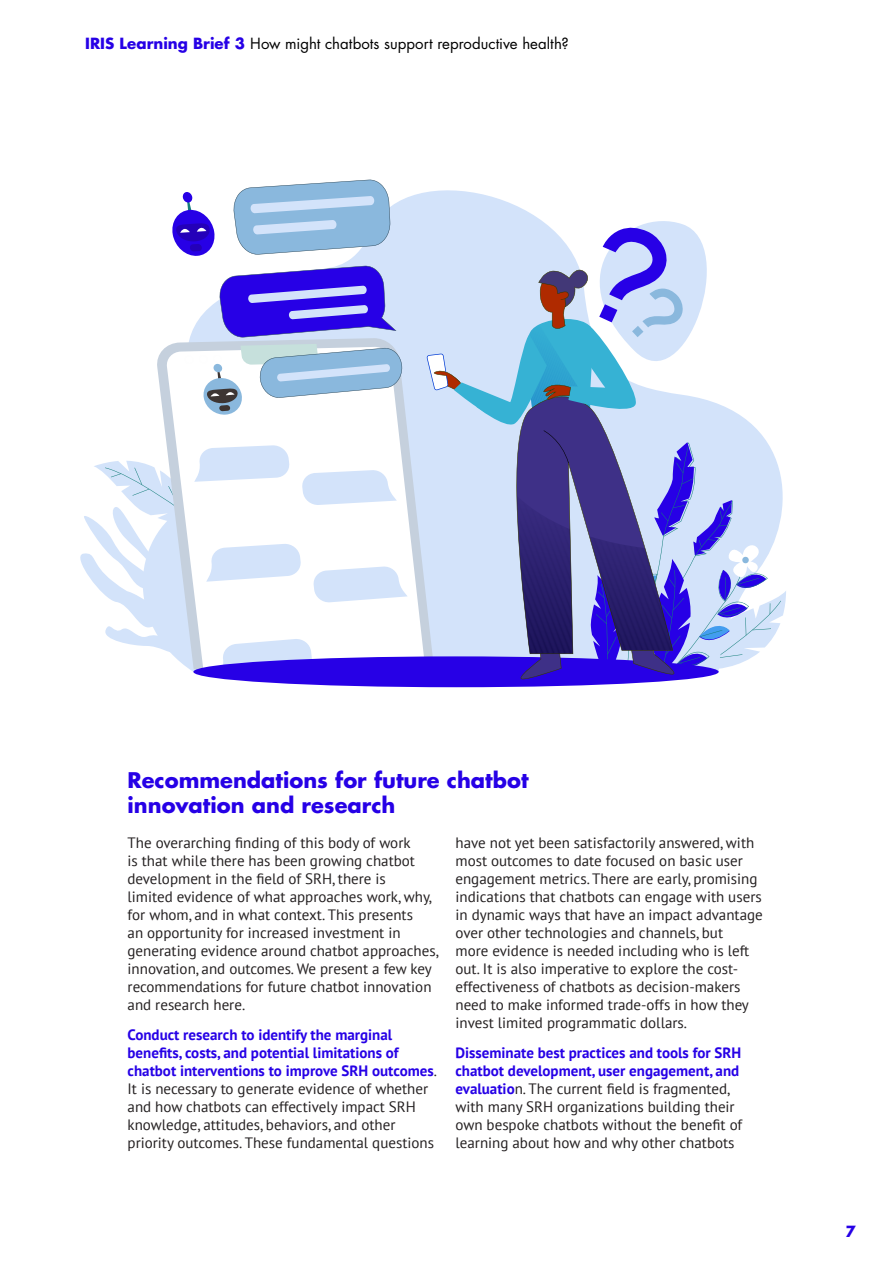
<style>
.page{position:relative;width:893px;height:1263px;background:#fff}
.page>*{position:absolute;margin:0;border:0;box-sizing:border-box;transform-origin:0 0}
.heading_2{font:700 21px/25.2px "Futura Std";color:#2600e6}
.bullet{font:15px/18px "PT Sans";color:#231f20}
.t1{font:15px "Futura Std";letter-spacing:.005em;color:#000}
.t2{font:700 15px "Futura";color:#2600e6}
.s1{font-weight:700;color:#2600e6}
</style>
<div class="page">
<svg style="left:189px;top:190px;width:325px;height:482px;fill:#d3e3fa"></svg>
<svg style="left:157px;top:338px;width:270px;height:318px"></svg>
<svg style="left:185px;top:356px;width:8px;height:8px"></svg>
<svg style="left:80px;top:445px;width:328px;height:224px"></svg>
<div style="left:193px;top:656px;width:526px;height:31px;background:#2700e6;border-radius:50%"></div>
<svg style="left:172px;top:192px;width:44px;height:65px"></svg>
<svg style="left:232px;top:179px;width:159px;height:76px;background:#a6c8e5"></svg>
<svg style="left:199px;top:344px;width:204px;height:71px"></svg>
<svg style="left:218px;top:265px;width:178px;height:73px;background:#6956eb"></svg>
<svg style="left:427px;top:205px;width:359px;height:476px"></svg>
<p class="t1" style="left:85px;top:34px;width:485px"><span class="s1">IRIS Learning Brief 3</span> How might chatbots support reproductive health?</p>
<p class="heading_2" style="left:128px;top:767px;width:403px">Recommendations for future chatbot innovation and research</p>
<p class="bullet" style="left:128px;top:833px;width:313px">The overarching finding of this body of work<br>is that while there has been growing chatbot development in the field of SRH, there is<br>limited evidence of what approaches work, why, for whom, and in what context. This presents<br>an opportunity for increased investment in generating evidence around chatbot approaches, innovation, and outcomes. We present a few key recommendations for future chatbot innovation and research here.</p>
<p class="bullet" style="left:128px;top:1025px;width:311px"><span class="s1">Conduct research to identify the marginal benefits, costs, and potential limitations of chatbot interventions to improve SRH outcomes</span>.<br>It is necessary to generate evidence of whether and how chatbots can effectively impact SRH knowledge, attitudes, behaviors, and other priority outcomes. These fundamental questions</p>
<p class="bullet" style="left:455px;top:833px;width:309px">have not yet been satisfactorily answered, with most outcomes to date focused on basic user engagement metrics. There are early, promising indications that chatbots can engage with users in dynamic ways that have an impact advantage over other technologies and channels, but<br>more evidence is needed including who is left out. It is also imperative to explore the cost&shy;effectiveness of chatbots as decision-makers need to make informed trade-offs in how they invest limited programmatic dollars.</p>
<p class="bullet" style="left:455px;top:1043px;width:288px"><span class="s1">Disseminate best practices and tools for SRH chatbot development, user engagement, and evaluatio</span>n. The current field is fragmented, with many SRH organizations building their own bespoke chatbots without the benefit of learning about how and why other chatbots</p>
<p class="t2" style="left:845px;top:1221px;width:12px">7</p>
</div>
